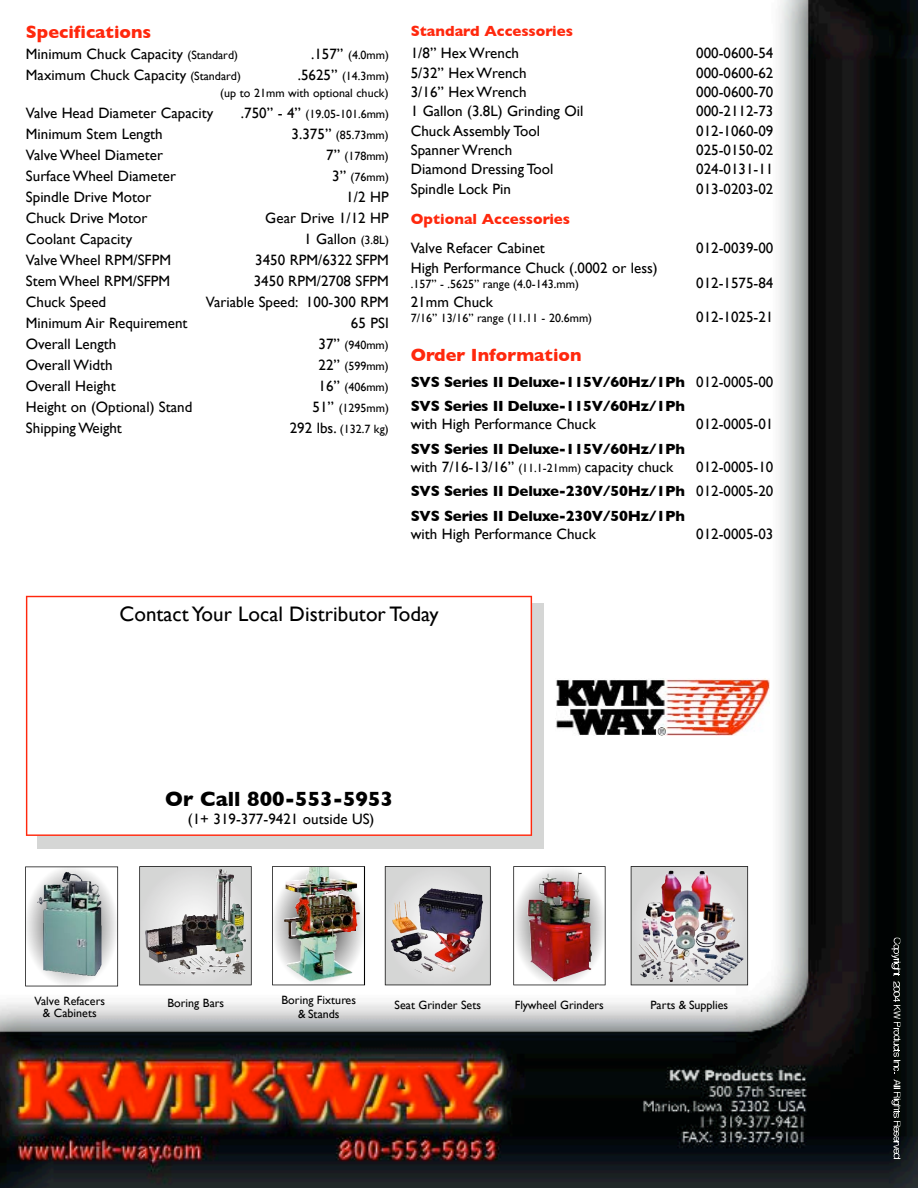
<style>
.page{position:relative;width:918px;height:1188px;background:#fff}
.page>*{position:absolute;margin:0;border:0;box-sizing:border-box;transform-origin:0 0}
.t1{font:21px "Gill Sans";color:#000}
.t2{font:700 21px "Gill Sans";color:#000}
.t3{font:700 18px "Gill Sans";color:#ff280d}
.t4{font:15px "Gill Sans";color:#000}
.t5{font:700 15px/24.5px "Gill Sans";letter-spacing:-.02em;color:#000}
.t6{font:700 15px "Gill Sans";color:#ff280d}
.t7{font:12px/11.9px "Gill Sans";color:#000;text-align:center}
.s1{font-size:12px}
.s2{font-size:15px}
.s3{font-weight:400}
.s4{font-weight:400;font-size:12px}
</style>
<div class="page">
<img style="left:0;top:0;width:918px;height:1188px">
<svg style="left:25px;top:867px;width:93px;height:119px"></svg>
<img style="left:631px;top:866px;width:117px;height:119px">
<img style="left:513px;top:866px;width:93px;height:119px">
<img style="left:385px;top:866px;width:106px;height:119px">
<svg style="left:139px;top:866px;width:113px;height:119px;background:#b0b1af"></svg>
<img style="left:272px;top:866px;width:93px;height:119px">
<img style="left:556px;top:679px;width:214px;height:56px">
<div style="left:37px;top:603px;width:507px;height:246px;background:#d5d6d5"></div>
<div style="left:26px;top:596px;width:506px;height:240px;background:#fff"></div>
<svg style="left:890px;top:937px;width:10px;height:39px"></svg>
<svg style="left:890px;top:982px;width:10px;height:91px"></svg>
<svg style="left:890px;top:1079px;width:10px;height:79px"></svg>
<p class="t3" style="left:26px;top:22px;width:127px">Specifications</p>
<p class="t4" style="left:26px;top:46px;width:214px">Minimum Chuck Capacity <span class="s1">(Standard)</span></p>
<p class="t7" style="left:311px;top:49px;width:79px"><span class="s2">.157”</span> (4.0mm)</p>
<p class="t4" style="left:26px;top:67px;width:217px">Maximum Chuck Capacity <span class="s1">(Standard)</span></p>
<p class="t7" style="left:220px;top:68px;width:170px;line-height:16.5px;text-align:right"><span class="s2">.5625”</span> (14.3mm)<br>(up to 21mm with optional chuck)</p>
<p class="t4" style="left:26px;top:104px;width:189px">Valve Head Diameter Capacity</p>
<p class="t7" style="left:241px;top:108px;width:150px"><span class="s2">.750” - 4”</span> (19.05-101.6mm)</p>
<p class="t4" style="left:26px;top:125px;width:138px">Minimum Stem Length</p>
<p class="t7" style="left:292px;top:129px;width:99px"><span class="s2">3.375”</span> (85.73mm)</p>
<p class="t4" style="left:26px;top:146px;width:139px">Valve Wheel Diameter</p>
<p class="t7" style="left:326px;top:150px;width:64px"><span class="s2">7”</span> (178mm)</p>
<p class="t4" style="left:26px;top:167px;width:152px">Surface Wheel Diameter</p>
<p class="t7" style="left:332px;top:171px;width:58px"><span class="s2">3”</span> (76mm)</p>
<p class="t4" style="left:26px;top:188px;width:127px">Spindle Drive Motor</p>
<p class="t4" style="left:346px;top:188px;width:44px">1/2 HP</p>
<p class="t4" style="left:26px;top:209px;width:123px">Chuck Drive Motor</p>
<p class="t4" style="left:265px;top:209px;width:125px">Gear Drive 1/12 HP</p>
<p class="t4" style="left:26px;top:230px;width:108px">Coolant Capacity</p>
<p class="t4" style="left:304px;top:230px;width:86px">1 Gallon <span class="s1">(3.8L)</span></p>
<p class="t4" style="left:26px;top:251px;width:147px">Valve Wheel RPM/SFPM</p>
<p class="t4" style="left:255px;top:251px;width:135px">3450 RPM/6322 SFPM</p>
<p class="t4" style="left:26px;top:272px;width:146px">Stem Wheel RPM/SFPM</p>
<p class="t4" style="left:254px;top:272px;width:137px">3450 RPM/2708 SFPM</p>
<p class="t4" style="left:26px;top:293px;width:82px">Chuck Speed</p>
<p class="t4" style="left:206px;top:293px;width:184px">Variable Speed: 100-300 RPM</p>
<p class="t4" style="left:26px;top:314px;width:163px">Minimum Air Requirement</p>
<p class="t4" style="left:351px;top:314px;width:39px">65 PSI</p>
<p class="t4" style="left:26px;top:335px;width:92px">Overall Length</p>
<p class="t7" style="left:319px;top:339px;width:72px"><span class="s2">37”</span> (940mm)</p>
<p class="t4" style="left:26px;top:356px;width:88px">Overall Width</p>
<p class="t7" style="left:319px;top:360px;width:72px"><span class="s2">22”</span> (599mm)</p>
<p class="t4" style="left:26px;top:377px;width:91px">Overall Height</p>
<p class="t7" style="left:319px;top:381px;width:72px"><span class="s2">16”</span> (406mm)</p>
<p class="t4" style="left:26px;top:398px;width:168px">Height on (Optional) Stand</p>
<p class="t7" style="left:312px;top:402px;width:78px"><span class="s2">51”</span> (1295mm)</p>
<p class="t4" style="left:26px;top:419px;width:98px">Shipping Weight</p>
<p class="t7" style="left:290px;top:423px;width:100px"><span class="s2">292 lbs.</span> (132.7 kg)</p>
<p class="t6" style="left:411px;top:22px;width:164px">Standard Accessories</p>
<p class="t4" style="left:411px;top:45px;width:110px">1/8” Hex Wrench</p>
<p class="t4" style="left:696px;top:45px;width:79px">000-0600-54</p>
<p class="t4" style="left:411px;top:64px;width:117px">5/32” Hex Wrench</p>
<p class="t4" style="left:696px;top:64px;width:79px">000-0600-62</p>
<p class="t4" style="left:411px;top:83px;width:117px">3/16” Hex Wrench</p>
<p class="t4" style="left:696px;top:83px;width:79px">000-0600-70</p>
<p class="t4" style="left:411px;top:103px;width:174px">1 Gallon (3.8L) Grinding Oil</p>
<p class="t4" style="left:696px;top:103px;width:79px">000-2112-73</p>
<p class="t4" style="left:411px;top:122px;width:131px">Chuck Assembly Tool</p>
<p class="t4" style="left:696px;top:122px;width:79px">012-1060-09</p>
<p class="t4" style="left:411px;top:141px;width:103px">Spanner Wrench</p>
<p class="t4" style="left:696px;top:141px;width:79px">025-0150-02</p>
<p class="t4" style="left:411px;top:160px;width:144px">Diamond Dressing Tool</p>
<p class="t4" style="left:696px;top:160px;width:79px">024-0131-11</p>
<p class="t4" style="left:411px;top:180px;width:102px">Spindle Lock Pin</p>
<p class="t4" style="left:696px;top:180px;width:79px">013-0203-02</p>
<p class="t6" style="left:411px;top:210px;width:161px">Optional Accessories</p>
<p class="t4" style="left:411px;top:240px;width:136px">Valve Refacer Cabinet</p>
<p class="t4" style="left:696px;top:240px;width:79px">012-0039-00</p>
<p class="t4" style="left:411px;top:259px;width:249px">High Performance Chuck (.0002 or less)</p>
<p class="t7" style="left:411px;top:278px;width:170px">.157” - .5625” range (4.0-143.mm)</p>
<p class="t4" style="left:696px;top:274px;width:79px">012-1575-84</p>
<p class="t4" style="left:411px;top:293px;width:84px">21mm Chuck</p>
<p class="t7" style="left:411px;top:312px;width:183px">7/16” 13/16” range (11.11 - 20.6mm)</p>
<p class="t4" style="left:696px;top:308px;width:79px">012-1025-21</p>
<p class="t3" style="left:411px;top:344px;width:172px">Order Information</p>
<p class="t5" style="left:411px;top:370px;width:364px">SVS Series II D e lu xe - 1 1 5 V / 6 0 H z / 1 P h <span class="s3">012-0005-00<br></span>SVS Series II D e lu xe - 1 1 5 V / 6 0 H z / 1 P h</p>
<p class="t4" style="left:411px;top:416px;width:187px">with High Performance Chuck</p>
<p class="t4" style="left:696px;top:416px;width:79px">012-0005-01</p>
<p class="t5" style="left:411px;top:440px;width:276px;line-height:18px">SVS Series II D e lu xe - 1 1 5 V / 6 0 H z / 1 P h <span class="s3">with 7/16-13/16”</span> <span class="s4">(11.1-21mm)</span> <span class="s3">capacity chuck</span></p>
<p class="t5" style="left:411px;top:455px;width:364px;text-align:justify;text-indent:285px"><span class="s3">012-0005-10<br></span>SVS Series II D e lu xe - 2 3 0 V / 5 0 H z / 1 P h <span class="s3">012-0005-20<br></span>SVS Series II D e lu xe - 2 3 0 V / 5 0 H z / 1 P h</p>
<p class="t4" style="left:411px;top:526px;width:187px">with High Performance Chuck</p>
<p class="t4" style="left:696px;top:526px;width:79px">012-0005-03</p>
<h1 class="t1" style="left:120px;top:602px;width:321px">Contact Your Local Distributor Today</h1>
<h1 class="t2" style="left:165px;top:786px;width:229px">Or Call 800-553-5953</h1>
<p class="t4" style="left:188px;top:810px;width:188px">(1+ 319-377-9421 outside US)</p>
<p class="t7" style="left:282px;top:994px;width:76px;line-height:13.4px">Boring Fixtures &amp; Stands</p>
<p class="t7" style="left:35px;top:995px;width:72px">Valve Refacers &amp; Cabinets</p>
<p class="t7" style="left:395px;top:999px;width:88px">Seat Grinder Sets</p>
<p class="t7" style="left:515px;top:999px;width:91px">Flywheel Grinders</p>
<p class="t7" style="left:651px;top:999px;width:79px">Parts &amp; Supplies</p>
<p class="t7" style="left:167px;top:997px;width:58px">Boring Bars</p>
</div>
